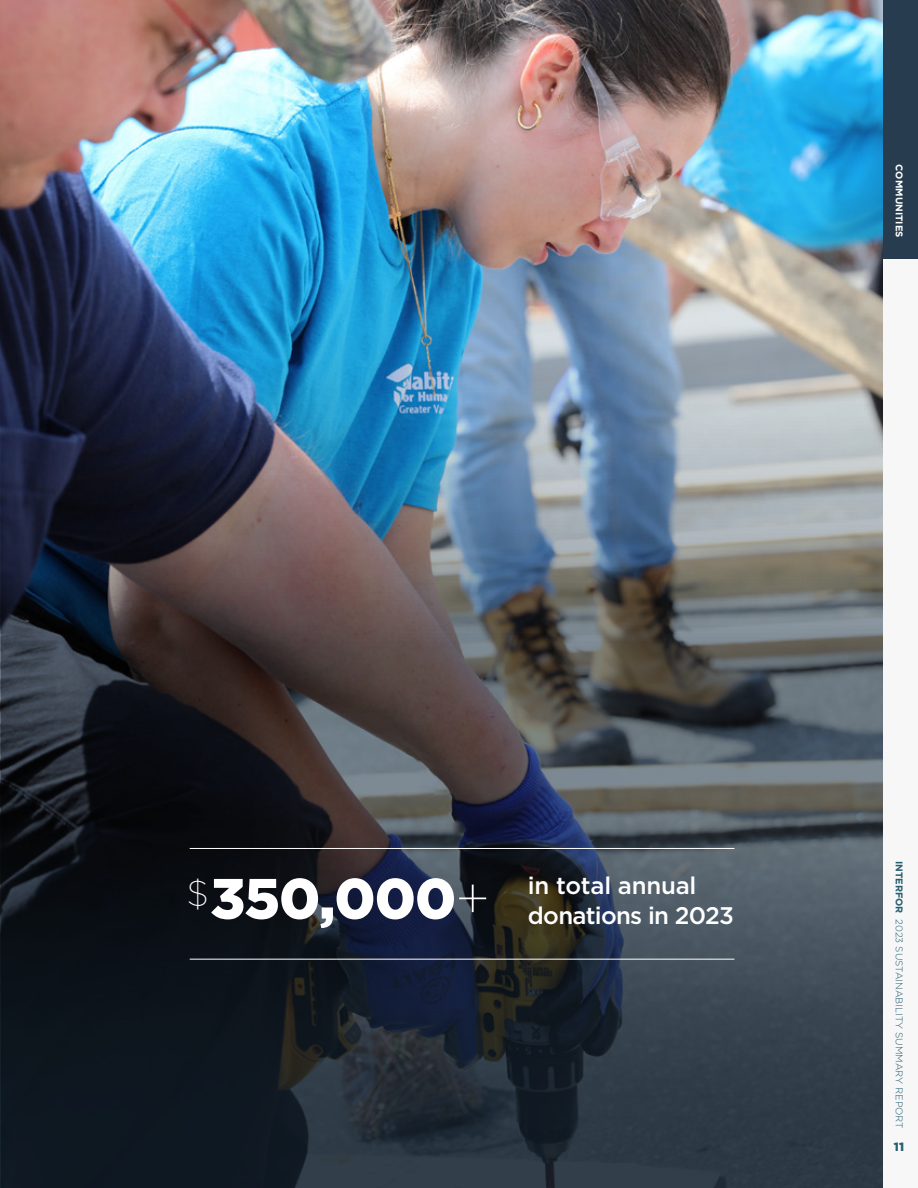
<style>
.page{position:relative;width:918px;height:1188px;background:#fff}
.page>*{position:absolute;margin:0;border:0;box-sizing:border-box;transform-origin:0 0}
.t1{font:900 56.7px "Gotham";letter-spacing:-.02em;color:#fff}
.t2{font:500 24px/30px "Gotham";letter-spacing:-.03em;color:#fff}
.t3{font:900 12px "Gotham";color:#275e71}
.t4{font:300 9.75px "Gotham";color:#275e71}
.t5{font:700 9.75px "Gotham";color:#fff}
.s1{font-weight:200;font-size:57.6px}
.s2{font-weight:700}
</style>
<div class="page">
<img style="left:0;top:0;width:883px;height:141px">
<img style="left:0;top:141px;width:883px;height:1047px">
<hr style="left:190px;top:848px;width:544px;height:1px;background:#fff">
<hr style="left:190px;top:959px;width:544px;height:1px;background:#fff">
<div style="left:883px;top:254px;width:35px;height:934px;background:#f6f7f6"></div>
<div style="left:883px;top:0;width:35px;height:259px;background:#273c4e"></div>
<p class="t5" style="left:906px;top:164px;width:74px;rotate:90deg">COMMUNITIES</p>
<h1 class="t1" style="left:186px;top:866px;width:305px"><sup>$</sup>350,000<span class="s1">+</span></h1>
<h2 class="t2" style="left:528px;top:870px;width:208px">in total annual donations in 2023</h2>
<p class="t4" style="left:906px;top:861px;width:269px;rotate:90deg"><span class="s2">INTERFOR</span> 2023 SUSTAINABILITY SUMMARY REPORT</p>
<p class="t3" style="left:894px;top:1140px;width:12px">11</p>
</div>
